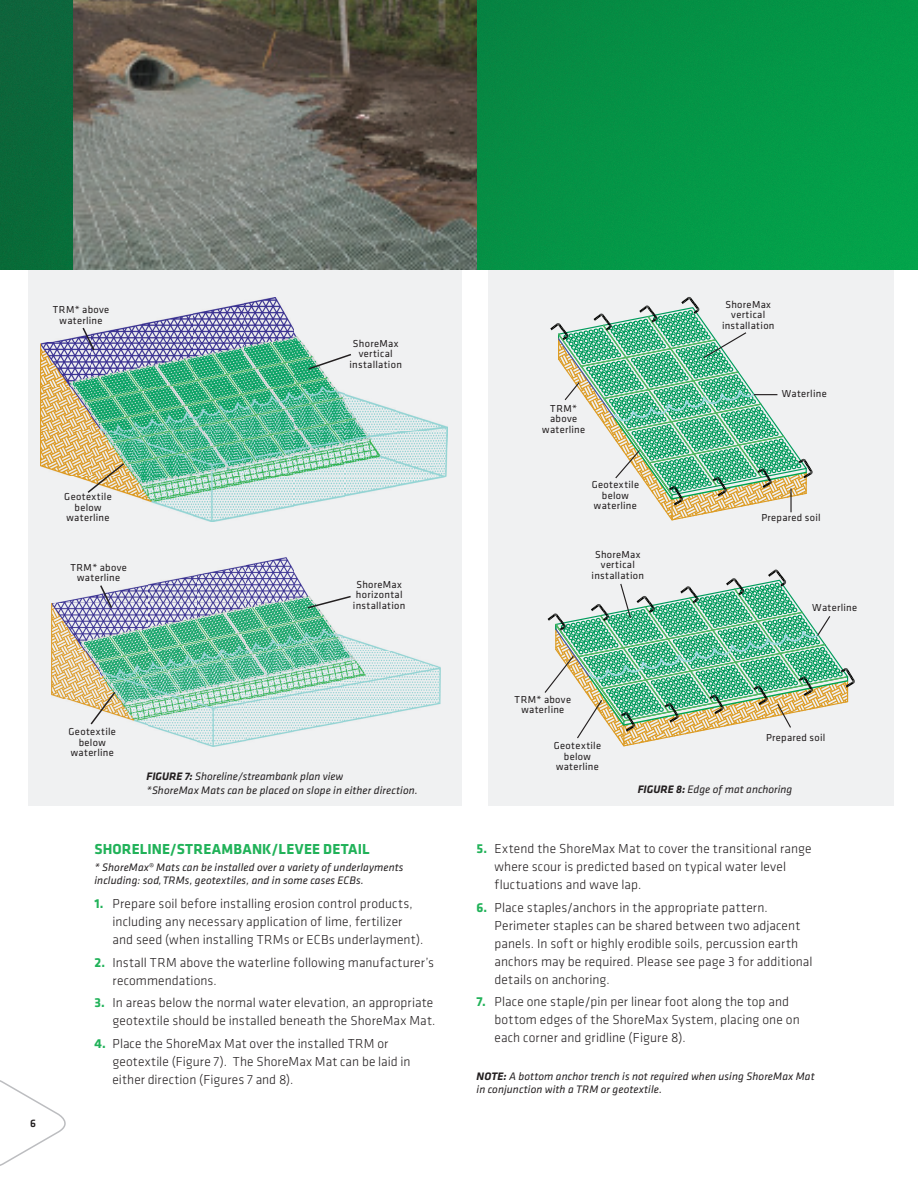
<style>
.page{position:relative;width:918px;height:1188px;background:#fff}
.page>*{position:absolute;margin:0;border:0;box-sizing:border-box;transform-origin:0 0}
.t1{font:700 15px "Klavika";letter-spacing:.015em;color:#21b259}
.t2{font:300 13.5px/18px "Klavika";letter-spacing:.005em;color:#231f20}
.t3{font:italic 11.25px/13.5px "Klavika";letter-spacing:.01em;color:#231f20}
.t4{font:500 11.25px "Klavika";color:#231f20}
.t5{font:10.5px/10.5px "Klavika";letter-spacing:.03em;color:#231f20;text-align:center}
.s1{font-weight:700}
.s2{font-weight:700;color:#21b259}
</style>
<div class="page">
<div style="left:488px;top:265px;width:406px;height:541px;background:#f0f1f2"></div>
<div style="left:28px;top:265px;width:433px;height:541px;background:#f0f1f2"></div>
<img style="left:0;top:0;width:918px;height:270px">
<svg style="left:0;top:1080px;width:66px;height:86px"></svg>
<img style="left:40px;top:432px;width:51px;height:45px">
<img style="left:40px;top:297px;width:408px;height:135px">
<img style="left:91px;top:432px;width:357px;height:45px">
<img style="left:76px;top:477px;width:369px;height:44px">
<svg style="left:307px;top:353px;width:46px;height:18px"></svg>
<svg style="left:81px;top:326px;width:15px;height:26px"></svg>
<svg style="left:86px;top:462px;width:40px;height:32px"></svg>
<svg style="left:550px;top:297px;width:263px;height:224px"></svg>
<svg style="left:544px;top:570px;width:311px;height:177px"></svg>
<img style="left:52px;top:557px;width:389px;height:190px">
<svg style="left:306px;top:595px;width:46px;height:15px"></svg>
<svg style="left:89px;top:690px;width:28px;height:36px"></svg>
<svg style="left:99px;top:584px;width:14px;height:26px"></svg>
<img style="left:74px;top:0;width:403px;height:270px">
<p class="t5" style="left:53px;top:304px;width:58px">TRM* above waterline</p>
<p class="t5" style="left:349px;top:338px;width:54px">ShoreMax vertical installation</p>
<p class="t5" style="left:64px;top:491px;width:49px">Geotextile below waterline</p>
<p class="t5" style="left:70px;top:562px;width:58px">TRM* above waterline</p>
<p class="t5" style="left:353px;top:579px;width:54px">ShoreMax horizontal installation</p>
<p class="t4" style="left:30px;top:1116px;width:7px">6</p>
<p class="t5" style="left:69px;top:726px;width:49px">Geotextile below waterline</p>
<p class="t3" style="left:147px;top:769px;width:273px"><span class="s1">FIGURE 7:</span> Shoreline/streambank plan view<br>*ShoreMax Mats can be placed on slope in either direction.</p>
<p class="t1" style="left:94px;top:839px;width:277px">SHORELINE/STREAMBANK/LEVEE DETAIL</p>
<p class="t3" style="left:94px;top:860px;width:311px">* ShoreMax® Mats can be installed over a variety of underlayments including: sod, TRMs, geotextiles, and in some cases ECBs.</p>
<p class="t2" style="left:112px;top:895px;width:312px;text-indent:-18px"><span class="s2">1.</span> Prepare soil before installing erosion control products, including any necessary application of lime, fertilizer and seed (when installing TRMs or ECBs underlayment).</p>
<p class="t2" style="left:112px;top:953px;width:323px;text-indent:-18px"><span class="s2">2.</span> Install TRM above the waterline following manufacturer’s recommendations.</p>
<p class="t2" style="left:94px;top:994px;width:343px;text-align:right"><span class="s2">3.</span> In areas below the normal water elevation, an appropriate geotextile should be installed beneath the ShoreMax Mat.</p>
<p class="t2" style="left:112px;top:1034px;width:300px;text-indent:-18px"><span class="s2">4.</span> Place the ShoreMax Mat over the installed TRM or geotextile (Figure 7). The ShoreMax Mat can be laid in either direction (Figures 7 and 8).</p>
<p class="t5" style="left:542px;top:403px;width:44px">TRM* above waterline</p>
<p class="t5" style="left:592px;top:479px;width:49px">Geotextile below waterline</p>
<p class="t5" style="left:592px;top:549px;width:54px">ShoreMax vertical installation</p>
<p class="t5" style="left:515px;top:694px;width:58px">TRM* above waterline</p>
<p class="t5" style="left:554px;top:740px;width:49px">Geotextile below waterline</p>
<p class="t5" style="left:722px;top:299px;width:54px">ShoreMax vertical installation</p>
<p class="t5" style="left:782px;top:388px;width:47px">Waterline</p>
<p class="t5" style="left:761px;top:512px;width:61px">Prepared soil</p>
<p class="t5" style="left:812px;top:601px;width:47px">Waterline</p>
<p class="t5" style="left:766px;top:732px;width:61px">Prepared soil</p>
<p class="t3" style="left:638px;top:782px;width:156px"><span class="s1">FIGURE 8:</span> Edge of mat anchoring</p>
<p class="t2" style="left:495px;top:840px;width:319px;text-indent:-18px"><span class="s2">5.</span> Extend the ShoreMax Mat to cover the transitional range where scour is predicted based on typical water level fluctuations and wave lap.</p>
<p class="t2" style="left:495px;top:898px;width:319px;text-indent:-18px"><span class="s2">6.</span> Place staples/anchors in the appropriate pattern.<br>Perimeter staples can be shared between two adjacent panels. In soft or highly erodible soils, percussion earth anchors may be required. Please see page 3 for additional details on anchoring.</p>
<p class="t2" style="left:495px;top:993px;width:307px;text-indent:-18px"><span class="s2">7.</span> Place one staple/pin per linear foot along the top and bottom edges of the ShoreMax System, placing one on each corner and gridline (Figure 8).</p>
<p class="t3" style="left:477px;top:1069px;width:340px"><span class="s1">NOTE:</span> A bottom anchor trench is not required when using ShoreMax Mat in conjunction with a TRM or geotextile.</p>
</div>
